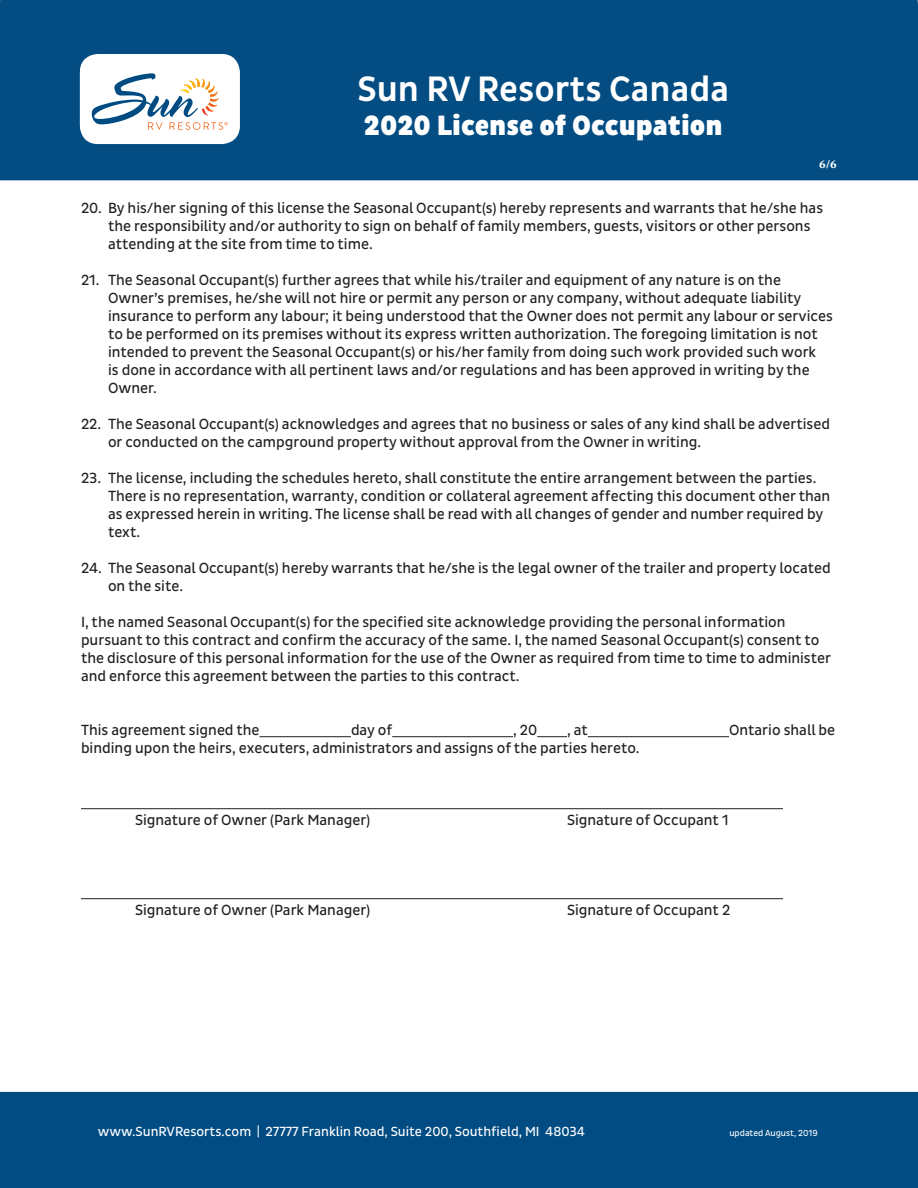
<style>
.page{position:relative;width:918px;height:1188px;background:#fff}
.page>*{position:absolute;margin:0;border:0;box-sizing:border-box;transform-origin:0 0}
.t1{font:500 36px "Pluto Sans Cond";color:#fff}
.t2{font:900 28.5px "Pluto Sans Cond";color:#fff}
.t3{font:15px/18px "Pluto Sans Cond";color:#231f20}
.t4{font:13.5px "Pluto Sans Cond";color:#fff}
.t5{font:700 12px "Meridien LT Std";color:#fff}
.t6{font:9px "Pluto Sans Cond";color:#fff}
</style>
<div class="page">
<div style="left:0;top:1092px;width:918px;height:96px;background:#004c83"></div>
<div style="left:0;top:0;width:918px;height:180px;background:#034d83"></div>
<div style="left:80px;top:54px;width:160px;height:89px;background:#fff;border-radius:18px"></div>
<div style="left:80px;top:56px;width:160px;height:88px;background:#fff;border-radius:18px"></div>
<svg style="left:92px;top:73px;width:136px;height:57px"></svg>
<hr style="left:260px;top:736px;width:91px;height:1px;background:#231f20">
<hr style="left:392px;top:736px;width:121px;height:1px;background:#231f20">
<hr style="left:537px;top:736px;width:30px;height:1px;background:#231f20">
<hr style="left:588px;top:736px;width:141px;height:1px;background:#231f20">
<hr style="left:81px;top:808px;width:702px;height:1px;background:#231f20">
<hr style="left:81px;top:898px;width:702px;height:1px;background:#231f20">
<h1 class="t1" style="left:357px;top:68px;width:373px">Sun RV Resorts Canada</h1>
<h2 class="t2" style="left:364px;top:109px;width:360px">2020 License of Occupation</h2>
<p class="t5" style="left:819px;top:157px;width:19px">6/6</p>
<p class="t3" style="left:108px;top:199px;width:717px;text-indent:-27px">20. By his/her signing of this license the Seasonal Occupant(s) hereby represents and warrants that he/she has the responsibility and/or authority to sign on behalf of family members, guests, visitors or other persons attending at the site from time to time.</p>
<p class="t3" style="left:108px;top:271px;width:726px;text-indent:-27px">21. The Seasonal Occupant(s) further agrees that while his/trailer and equipment of any nature is on the Owner’s premises, he/she will not hire or permit any person or any company, without adequate liability insurance to perform any labour; it being understood that the Owner does not permit any labour or services to be performed on its premises without its express written authorization. The foregoing limitation is not intended to prevent the Seasonal Occupant(s) or his/her family from doing such work provided such work<br>is done in accordance with all pertinent laws and/or regulations and has been approved in writing by the Owner.</p>
<p class="t3" style="left:108px;top:415px;width:724px;text-indent:-27px">22. The Seasonal Occupant(s) acknowledges and agrees that no business or sales of any kind shall be advertised or conducted on the campground property without approval from the Owner in writing.</p>
<p class="t3" style="left:108px;top:469px;width:724px;text-indent:-27px">23. The license, including the schedules hereto, shall constitute the entire arrangement between the parties.<br>There is no representation, warranty, condition or collateral agreement affecting this document other than as expressed herein in writing. The license shall be read with all changes of gender and number required by text.</p>
<p class="t3" style="left:108px;top:559px;width:724px;text-indent:-27px">24. The Seasonal Occupant(s) hereby warrants that he/she is the legal owner of the trailer and property located on the site.</p>
<p class="t3" style="left:81px;top:613px;width:752px">I, the named Seasonal Occupant(s) for the specified site acknowledge providing the personal information pursuant to this contract and confirm the accuracy of the same. I, the named Seasonal Occupant(s) consent to the disclosure of this personal information for the use of the Owner as required from time to time to administer and enforce this agreement between the parties to this contract.</p>
<p class="t3" style="left:81px;top:721px;width:180px">This agreement signed the</p>
<p class="t3" style="left:351px;top:721px;width:43px">day of</p>
<p class="t3" style="left:513px;top:721px;width:26px">, 20</p>
<p class="t3" style="left:567px;top:721px;width:22px">, at</p>
<p class="t3" style="left:729px;top:721px;width:108px">Ontario shall be</p>
<p class="t3" style="left:81px;top:739px;width:560px">binding upon the heirs, executers, administrators and assigns of the parties hereto.</p>
<p class="t3" style="left:135px;top:811px;width:237px">Signature of Owner (Park Manager)</p>
<p class="t3" style="left:567px;top:811px;width:163px">Signature of Occupant 1</p>
<p class="t3" style="left:135px;top:901px;width:237px">Signature of Owner (Park Manager)</p>
<p class="t3" style="left:567px;top:901px;width:165px">Signature of Occupant 2</p>
<p class="t4" style="left:98px;top:1124px;width:489px">www.SunRVResorts.com | 27777 Franklin Road, Suite 200, Southfield, MI 48034</p>
<p class="t6" style="left:729px;top:1128px;width:90px">updated August, 2019</p>
</div>
